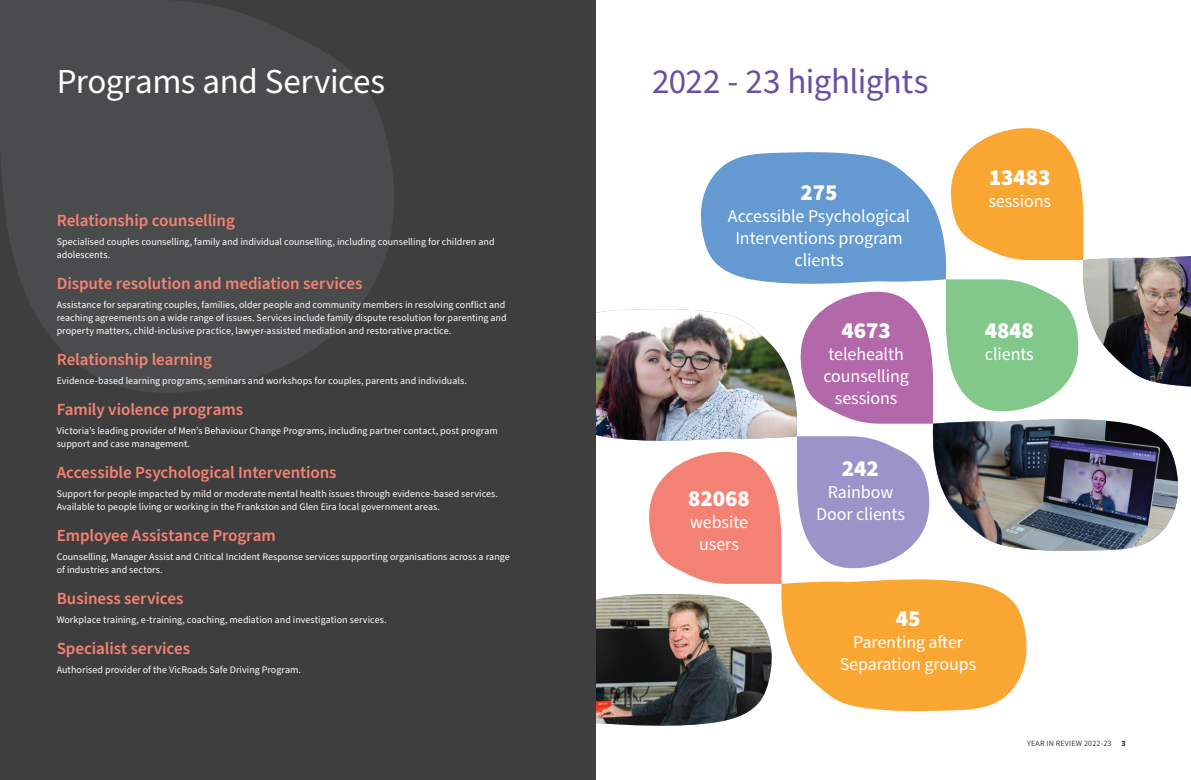
<style>
.page{position:relative;width:1191px;height:780px;background:#fff}
.page>*{position:absolute;margin:0;border:0;box-sizing:border-box;transform-origin:0 0}
.t1{font:35px "Source Sans Pro";letter-spacing:-.01em;color:#fff}
.t2{font:35px "Source Sans Pro";letter-spacing:-.015em;color:#6850a1}
.t3{font:900 23px "Source Sans Pro";letter-spacing:-.005em;color:#fff}
.t4{font:18px/22px "Source Sans Pro";letter-spacing:-.005em;color:#fff;text-align:center}
.t5{font:600 17px "Source Sans Pro";letter-spacing:-.005em;color:#f48274}
.t6{font:10px/13px "Source Sans Pro";color:#fff}
.t7{font:8px "Source Sans Pro";letter-spacing:.02em;color:#3e3e3f}
.t8{font:900 8px "Source Sans Pro";color:#3e3e3f}
</style>
<div class="page">
<img style="left:595px;top:128px;width:596px;height:600px">
<div style="left:0;top:0;width:595px;height:780px;background:#3e3e3f"></div>
<svg style="left:0;top:0;width:394px;height:392px;fill:#4a4b4c"></svg>
<h1 class="t1" style="left:57px;top:58px;width:330px">Programs and Services</h1>
<h3 class="t5" style="left:57px;top:209px;width:180px">Relationship counselling</h3>
<p class="t6" style="left:57px;top:235px;width:439px">Specialised couples counselling, family and individual counselling, including counselling for children and adolescents.</p>
<h3 class="t5" style="left:57px;top:272px;width:307px">Dispute resolution and mediation services</h3>
<p class="t6" style="left:57px;top:298px;width:451px">Assistance for separating couples, families, older people and community members in resolving conflict and reaching agreements on a wide range of issues. Services include family dispute resolution for parenting and property matters, child-inclusive practice, lawyer-assisted mediation and restorative practice.</p>
<h3 class="t5" style="left:57px;top:348px;width:157px">Relationship learning</h3>
<p class="t6" style="left:57px;top:374px;width:412px">Evidence-based learning programs, seminars and workshops for couples, parents and individuals.</p>
<h3 class="t5" style="left:57px;top:398px;width:188px">Family violence programs</h3>
<p class="t6" style="left:57px;top:424px;width:442px">Victoria’s leading provider of Men’s Behaviour Change Programs, including partner contact, post program support and case management.</p>
<h3 class="t5" style="left:57px;top:461px;width:281px">Accessible Psychological Interventions</h3>
<p class="t6" style="left:57px;top:487px;width:443px">Support for people impacted by mild or moderate mental health issues through evidence-based services.<br>Available to people living or working in the Frankston and Glen Eira local government areas.</p>
<h3 class="t5" style="left:57px;top:524px;width:220px">Employee Assistance Program</h3>
<p class="t6" style="left:57px;top:550px;width:454px">Counselling, Manager Assist and Critical Incident Response services supporting organisations across a range of industries and sectors.</p>
<h3 class="t5" style="left:57px;top:587px;width:128px">Business services</h3>
<p class="t6" style="left:57px;top:613px;width:331px">Workplace training, e-training, coaching, mediation and investigation services.</p>
<h3 class="t5" style="left:57px;top:637px;width:135px">Specialist services</h3>
<p class="t6" style="left:57px;top:663px;width:246px">Authorised provider of the VicRoads Safe Driving Program.</p>
<h1 class="t2" style="left:652px;top:58px;width:278px">2022 - 23 highlights</h1>
<h2 class="t3" style="left:800px;top:176px;width:39px">275</h2>
<h3 class="t4" style="left:728px;top:206px;width:184px">Accessible Psychological<br>Interventions program clients</h3>
<h2 class="t3" style="left:688px;top:482px;width:63px">82068</h2>
<h3 class="t4" style="left:690px;top:511px;width:59px">website users</h3>
<h2 class="t3" style="left:841px;top:315px;width:51px">4673</h2>
<h3 class="t4" style="left:823px;top:344px;width:87px">telehealth counselling sessions</h3>
<h2 class="t3" style="left:842px;top:452px;width:39px">242</h2>
<h3 class="t4" style="left:816px;top:481px;width:90px">Rainbow<br>Door clients</h3>
<h2 class="t3" style="left:989px;top:161px;width:63px">13483</h2>
<h3 class="t4" style="left:988px;top:190px;width:64px">sessions</h3>
<h2 class="t3" style="left:984px;top:315px;width:51px">4848</h2>
<h3 class="t4" style="left:985px;top:344px;width:50px">clients</h3>
<h2 class="t3" style="left:895px;top:602px;width:26px">45</h2>
<h3 class="t4" style="left:839px;top:631px;width:138px">Parenting after<br>Separation groups</h3>
<p class="t7" style="left:1027px;top:737px;width:86px">YEAR IN REVIEW 2022-23</p>
<p class="t8" style="left:1121px;top:737px;width:6px">3</p>
</div>
